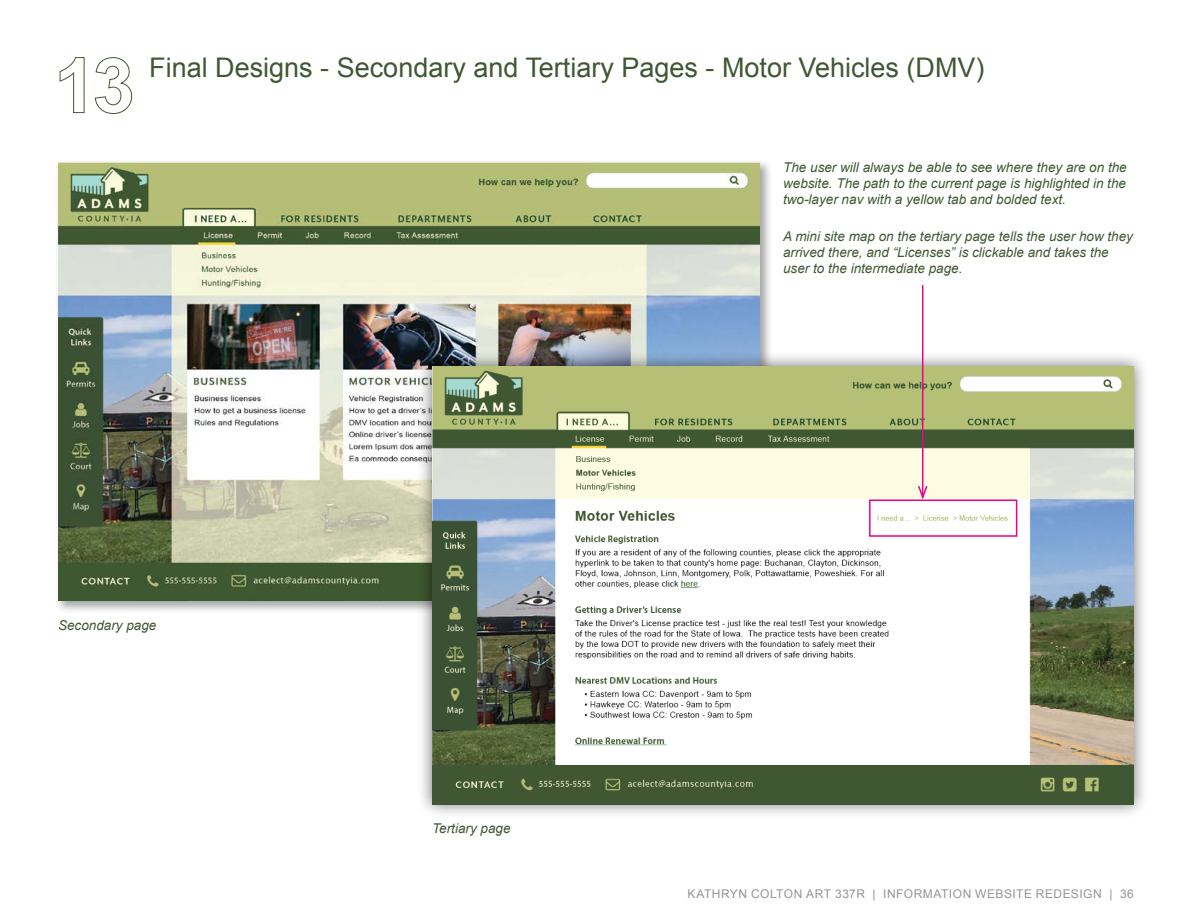
<style>
.page{position:relative;width:1188px;height:918px;background:#fff}
.page>*{position:absolute;margin:0;border:0;box-sizing:border-box;transform-origin:0 0}
.t1{font:27px "Arial";color:#3f5833}
.t2{font:italic 13.5px/16.2px "Arial";color:#3f5833;text-align:justify}
.t3{font:12px "Arial";letter-spacing:.04em;color:#939598}
.s1{color:#8f9c83}
</style>
<div class="page">
<svg style="left:59px;top:57px;width:26px;height:56px"></svg>
<svg style="left:94px;top:57px;width:38px;height:57px"></svg>
<div style="left:55px;top:159px;width:718px;height:455px;background:#000;opacity:.36"></div>
<img style="left:58px;top:162px;width:702px;height:439px">
<div style="left:417px;top:351px;width:732px;height:469px;background:#000;opacity:.56"></div>
<img style="left:432px;top:366px;width:702px;height:438px">
<hr style="left:922px;top:285px;width:1px;height:212px;background:#ec008c">
<svg style="left:917px;top:484px;width:12px;height:16px"></svg>
<div style="left:869px;top:500px;width:148px;height:37px;border:2px solid #ec008c"></div>
<h1 class="t1" style="left:149px;top:49px;width:837px">Final Designs - Secondary and Tertiary Pages - Motor Vehicles (DMV)</h1>
<p class="t2" style="left:58px;top:617px;width:100px">Secondary page</p>
<p class="t2" style="left:783px;top:159px;width:345px">The user will always be able to see where they are on the website. The path to the current page is highlighted in the two-layer nav with a yellow tab and bolded text.</p>
<p class="t2" style="left:783px;top:228px;width:351px;text-align:left">A mini site map on the tertiary page tells the user how they arrived there, and “Licenses” is clickable and takes the user to the intermediate page.</p>
<p class="t2" style="left:432px;top:820px;width:80px">Tertiary page</p>
<p class="t3" style="left:687px;top:886px;width:448px">KATHRYN COLTON ART 337R <span class="s1">|</span> INFORMATION WEBSITE REDESIGN <span class="s1">|</span> 36</p>
</div>
